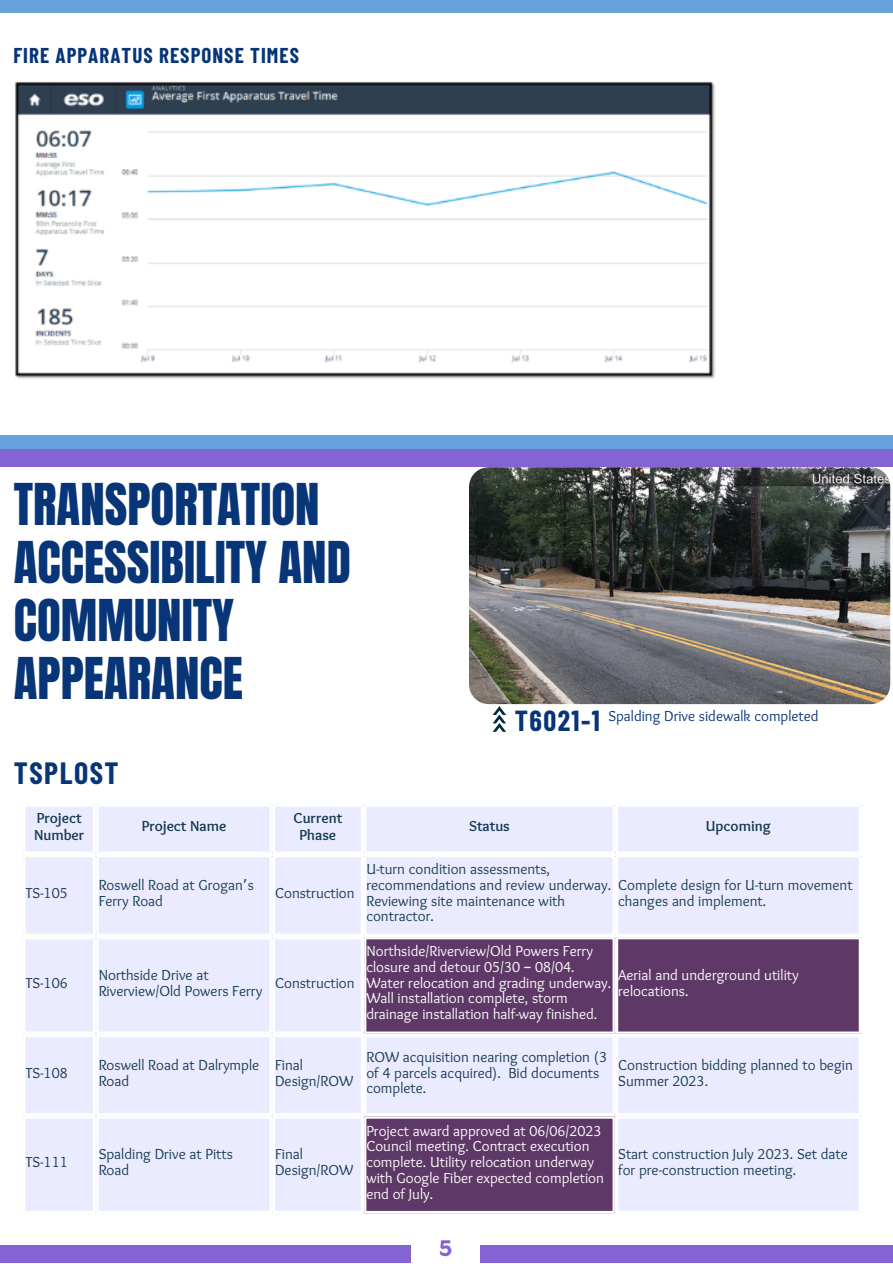
<style>
.page{position:relative;width:893px;height:1264px;background:#fff}
.page>*{position:absolute;margin:0;border:0;box-sizing:border-box;transform-origin:0 0}
.t1{font:49.05px/57.9px "Anton";color:#073577}
.t2{font:700 30px "Barlow Condensed";letter-spacing:.05em;color:#073577}
.t3{font:700 28.35px "Barlow Condensed";letter-spacing:.05em;color:#073577}
.t4{font:700 21px "Barlow Condensed";letter-spacing:.05em;color:#073577}
.t5{font:700 21px "Now";color:#8463d3}
.t6{font:15px/15.8px "Sukar Regular";color:#173b53}
.t7{font:15px/15.8px "Sukar Regular";color:#fff}
.t8{font:700 15px/16.8px "Sukar";color:#173b53}
.t9{font:15px "Sukar Regular";color:#073577}
.s1{font-family:"Noto Sans Gurmukhi"}
</style>
<div class="page">
<div style="left:0;top:0;width:892px;height:13px;background:#65a1da"></div>
<div style="left:0;top:435px;width:892px;height:18px;background:#65a1da"></div>
<div style="left:0;top:449px;width:892px;height:18px;background:#8463d3"></div>
<svg style="left:492px;top:706px;width:14px;height:25px"></svg>
<img style="left:469px;top:467px;width:421px;height:237px;border-radius:20px">
<div style="left:25px;top:805px;width:833px;height:408px;background:#eaebff"></div>
<svg style="left:364px;top:937px;width:496px;height:276px;background:#a08eaf"></svg>
<hr style="left:93px;top:806px;width:2px;height:45px;background:#fff">
<hr style="left:23px;top:804px;width:72px;height:2px;background:#fff">
<hr style="left:23px;top:851px;width:72px;height:2px;background:#fff">
<hr style="left:96px;top:806px;width:3px;height:45px;background:#fff">
<hr style="left:269px;top:806px;width:3px;height:45px;background:#fff">
<hr style="left:96px;top:804px;width:176px;height:2px;background:#fff">
<hr style="left:96px;top:851px;width:176px;height:2px;background:#fff">
<hr style="left:273px;top:806px;width:2px;height:45px;background:#fff">
<hr style="left:361px;top:806px;width:2px;height:45px;background:#fff">
<hr style="left:273px;top:804px;width:90px;height:2px;background:#fff">
<hr style="left:273px;top:851px;width:90px;height:2px;background:#fff">
<hr style="left:364px;top:806px;width:2px;height:45px;background:#fff">
<hr style="left:612px;top:806px;width:2px;height:45px;background:#fff">
<hr style="left:364px;top:804px;width:250px;height:2px;background:#fff">
<hr style="left:364px;top:851px;width:250px;height:2px;background:#fff">
<hr style="left:616px;top:806px;width:2px;height:45px;background:#fff">
<hr style="left:616px;top:804px;width:244px;height:2px;background:#fff">
<hr style="left:616px;top:851px;width:244px;height:2px;background:#fff">
<hr style="left:93px;top:857px;width:2px;height:76px;background:#fff">
<hr style="left:23px;top:855px;width:72px;height:2px;background:#fff">
<hr style="left:23px;top:933px;width:72px;height:2px;background:#fff">
<hr style="left:96px;top:857px;width:3px;height:76px;background:#fff">
<hr style="left:269px;top:857px;width:3px;height:76px;background:#fff">
<hr style="left:96px;top:855px;width:176px;height:2px;background:#fff">
<hr style="left:96px;top:933px;width:176px;height:2px;background:#fff">
<hr style="left:273px;top:857px;width:2px;height:76px;background:#fff">
<hr style="left:361px;top:857px;width:2px;height:76px;background:#fff">
<hr style="left:273px;top:855px;width:90px;height:2px;background:#fff">
<hr style="left:273px;top:933px;width:90px;height:2px;background:#fff">
<hr style="left:364px;top:857px;width:2px;height:76px;background:#fff">
<hr style="left:612px;top:857px;width:2px;height:76px;background:#fff">
<hr style="left:364px;top:855px;width:250px;height:2px;background:#fff">
<hr style="left:364px;top:933px;width:250px;height:2px;background:#fff">
<hr style="left:616px;top:857px;width:2px;height:76px;background:#fff">
<hr style="left:616px;top:855px;width:244px;height:2px;background:#fff">
<hr style="left:616px;top:933px;width:244px;height:2px;background:#fff">
<hr style="left:93px;top:939px;width:2px;height:92px;background:#fff">
<hr style="left:23px;top:937px;width:72px;height:2px;background:#fff">
<hr style="left:23px;top:1031px;width:72px;height:2px;background:#fff">
<hr style="left:96px;top:939px;width:3px;height:92px;background:#fff">
<hr style="left:269px;top:939px;width:3px;height:92px;background:#fff">
<hr style="left:96px;top:937px;width:176px;height:2px;background:#fff">
<hr style="left:96px;top:1031px;width:176px;height:2px;background:#fff">
<hr style="left:273px;top:939px;width:2px;height:92px;background:#fff">
<hr style="left:361px;top:939px;width:2px;height:92px;background:#fff">
<hr style="left:273px;top:937px;width:90px;height:2px;background:#fff">
<hr style="left:273px;top:1031px;width:90px;height:2px;background:#fff">
<hr style="left:364px;top:939px;width:2px;height:92px;background:#fff">
<hr style="left:612px;top:939px;width:2px;height:92px;background:#fff">
<hr style="left:364px;top:937px;width:250px;height:2px;background:#fff">
<hr style="left:364px;top:1031px;width:250px;height:2px;background:#fff">
<hr style="left:616px;top:939px;width:2px;height:92px;background:#fff">
<hr style="left:858px;top:939px;width:2px;height:92px;background:#fff">
<hr style="left:616px;top:937px;width:244px;height:2px;background:#fff">
<hr style="left:616px;top:1031px;width:244px;height:2px;background:#fff">
<hr style="left:93px;top:1037px;width:2px;height:76px;background:#fff">
<hr style="left:23px;top:1034px;width:72px;height:3px;background:#fff">
<hr style="left:23px;top:1113px;width:72px;height:2px;background:#fff">
<hr style="left:96px;top:1037px;width:3px;height:76px;background:#fff">
<hr style="left:269px;top:1037px;width:3px;height:76px;background:#fff">
<hr style="left:96px;top:1034px;width:176px;height:3px;background:#fff">
<hr style="left:96px;top:1113px;width:176px;height:2px;background:#fff">
<hr style="left:273px;top:1037px;width:2px;height:76px;background:#fff">
<hr style="left:361px;top:1037px;width:2px;height:76px;background:#fff">
<hr style="left:273px;top:1034px;width:90px;height:3px;background:#fff">
<hr style="left:273px;top:1113px;width:90px;height:2px;background:#fff">
<hr style="left:364px;top:1037px;width:2px;height:76px;background:#fff">
<hr style="left:612px;top:1037px;width:2px;height:76px;background:#fff">
<hr style="left:364px;top:1034px;width:250px;height:3px;background:#fff">
<hr style="left:364px;top:1113px;width:250px;height:2px;background:#fff">
<hr style="left:616px;top:1037px;width:2px;height:76px;background:#fff">
<hr style="left:858px;top:1037px;width:2px;height:76px;background:#fff">
<hr style="left:616px;top:1034px;width:244px;height:3px;background:#fff">
<hr style="left:616px;top:1113px;width:244px;height:2px;background:#fff">
<hr style="left:93px;top:1118px;width:2px;height:92px;background:#fff">
<hr style="left:23px;top:1116px;width:72px;height:2px;background:#fff">
<hr style="left:23px;top:1210px;width:72px;height:3px;background:#fff">
<hr style="left:96px;top:1118px;width:3px;height:92px;background:#fff">
<hr style="left:269px;top:1118px;width:3px;height:92px;background:#fff">
<hr style="left:96px;top:1116px;width:176px;height:2px;background:#fff">
<hr style="left:96px;top:1210px;width:176px;height:3px;background:#fff">
<hr style="left:273px;top:1118px;width:2px;height:92px;background:#fff">
<hr style="left:361px;top:1118px;width:2px;height:92px;background:#fff">
<hr style="left:273px;top:1116px;width:90px;height:2px;background:#fff">
<hr style="left:273px;top:1210px;width:90px;height:3px;background:#fff">
<hr style="left:364px;top:1118px;width:2px;height:92px;background:#fff">
<hr style="left:612px;top:1118px;width:2px;height:92px;background:#fff">
<hr style="left:364px;top:1116px;width:250px;height:2px;background:#fff">
<hr style="left:364px;top:1210px;width:250px;height:3px;background:#fff">
<hr style="left:616px;top:1118px;width:2px;height:92px;background:#fff">
<hr style="left:858px;top:1118px;width:2px;height:92px;background:#fff">
<hr style="left:616px;top:1116px;width:244px;height:2px;background:#fff">
<hr style="left:616px;top:1210px;width:244px;height:3px;background:#fff">
<div style="left:0;top:1245px;width:892px;height:17px;background:#8463d3"></div>
<div style="left:412px;top:1229px;width:67px;height:33px;background:#fff"></div>
<img style="left:15px;top:82px;width:700px;height:297px">
<p class="t4" style="left:13px;top:42px;width:287px">FIRE APPARATUS RESPONSE TIMES</p>
<p class="t1" style="left:14px;top:476px;width:338px">TRANSPORTATION<br>ACCESSIBILITY AND<br>COMMUNITY</p>
<p class="t1" style="left:14px;top:650px;width:230px">APPEARANCE</p>
<p class="t2" style="left:14px;top:754px;width:106px">TSPLOST</p>
<p class="t3" style="left:515px;top:702px;width:86px">T6021-1</p>
<p class="t9" style="left:608px;top:707px;width:212px">Spalding Drive sidewalk completed</p>
<p class="t8" style="left:34px;top:811px;width:52px">Project<br>Number</p>
<p class="t8" style="left:142px;top:819px;width:86px">Project Name</p>
<p class="t8" style="left:293px;top:811px;width:50px;text-align:center">Current<br>Phase</p>
<p class="t8" style="left:469px;top:819px;width:42px">Status</p>
<p class="t8" style="left:706px;top:819px;width:66px">Upcoming</p>
<p class="t6" style="left:25px;top:885px;width:44px">TS-105</p>
<p class="t6" style="left:99px;top:878px;width:157px">Roswell Road at Grogan<span class="s1">’</span>s<br>Ferry Road</p>
<p class="t6" style="left:275px;top:885px;width:81px">Construction</p>
<p class="t6" style="left:25px;top:975px;width:44px">TS-106</p>
<p class="t6" style="left:99px;top:968px;width:165px">Northside Drive at<br>Riverview/Old Powers Ferry</p>
<p class="t6" style="left:275px;top:975px;width:81px">Construction</p>
<p class="t6" style="left:366px;top:862px;width:246px">U-turn condition assessments, recommendations and review underway.<br>Reviewing site maintenance with contractor.</p>
<p class="t6" style="left:618px;top:878px;width:236px">Complete design for U-turn movement changes and implement.</p>
<p class="t7" style="left:366px;top:944px;width:246px">Northside/Riverview/Old Powers Ferry closure and detour 05/30 <span class="s1">–</span> 08/04.<br>Water relocation and grading underway.<br>Wall installation complete, storm drainage installation half-way finished.</p>
<p class="t7" style="left:618px;top:968px;width:182px">Aerial and underground utility relocations.</p>
<p class="t6" style="left:25px;top:1065px;width:44px">TS-108</p>
<p class="t6" style="left:99px;top:1057px;width:162px">Roswell Road at Dalrymple<br>Road</p>
<p class="t6" style="left:275px;top:1057px;width:80px">Final<br>Design/ROW</p>
<p class="t6" style="left:366px;top:1050px;width:242px">ROW acquisition nearing completion (3 of 4 parcels acquired). Bid documents complete.</p>
<p class="t6" style="left:618px;top:1057px;width:236px">Construction bidding planned to begin<br>Summer 2023.</p>
<p class="t6" style="left:25px;top:1155px;width:44px">TS-111</p>
<p class="t6" style="left:99px;top:1147px;width:136px">Spalding Drive at Pitts<br>Road</p>
<p class="t6" style="left:275px;top:1147px;width:80px">Final<br>Design/ROW</p>
<p class="t7" style="left:366px;top:1123px;width:239px">Project award approved at 06/06/2023<br>Council meeting. Contract execution complete. Utility relocation underway with Google Fiber expected completion end of July.</p>
<p class="t5" style="left:439px;top:1236px;width:15px">5</p>
<p class="t6" style="left:618px;top:1147px;width:231px">Start construction July 2023. Set date for pre-construction meeting.</p>
</div>
